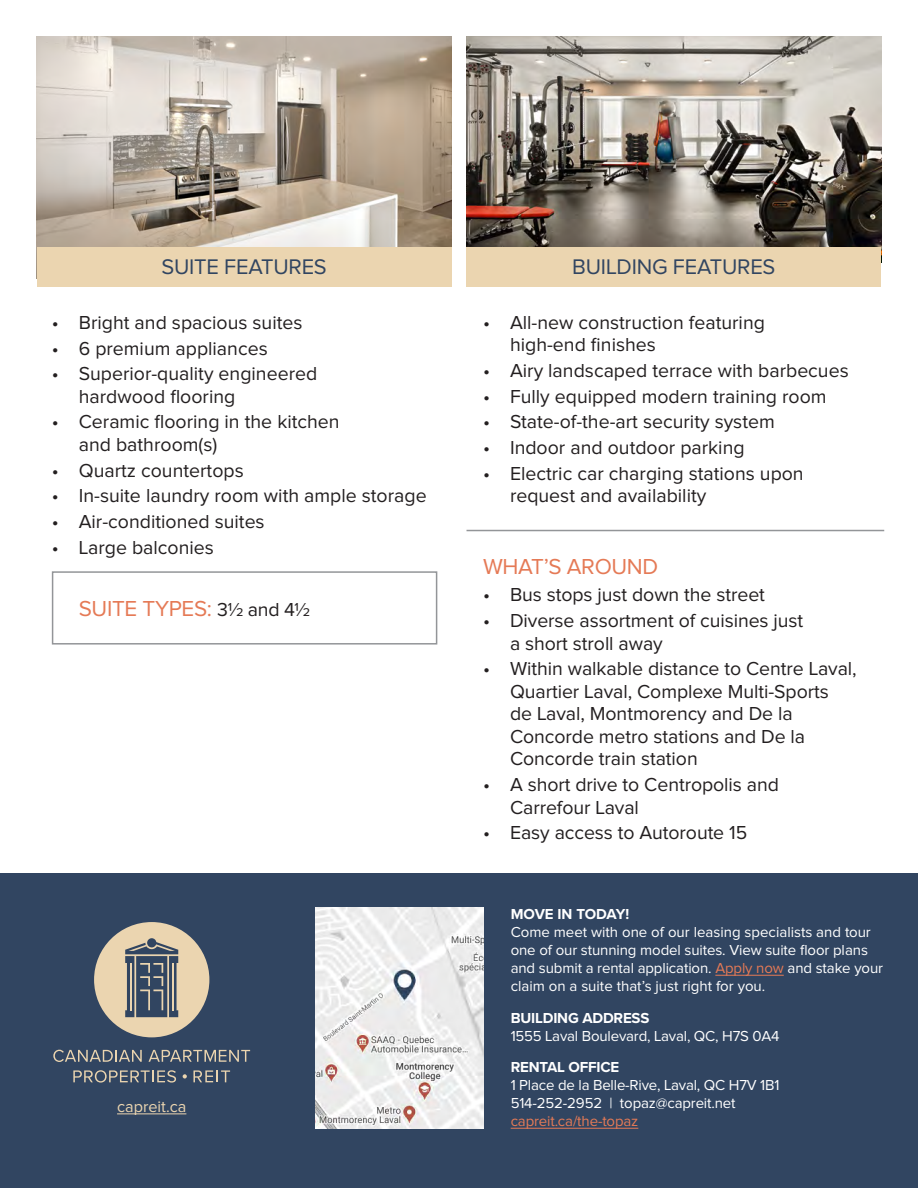
<style>
.page{position:relative;width:918px;height:1188px;background:#fff}
.page>*{position:absolute;margin:0;border:0;box-sizing:border-box;transform-origin:0 0}
.t1{font:22.5px "Proxima Nova";letter-spacing:-.015em;color:#e57a56}
.t2{font:21.9px "Proxima Nova";letter-spacing:-.01em;color:#314561}
.t3{font:19.5px/22.5px "Proxima Nova";color:#231f20}
.t4{font:16.35px "Proxima Nova";color:#ebd5b0}
.t5{font:15px/18px "Proxima Nova";letter-spacing:-.01em;color:#fff}
.t6{font:700 15px "Proxima Nova";letter-spacing:-.01em;color:#fff}
.t7{font:15px "Proxima Nova";letter-spacing:-.01em;color:#e57a56}
.s1{font-size:19.5px;color:#231f20}
.s2{color:#e57a56}
</style>
<div class="page">
<div style="left:0;top:874px;width:918px;height:314px;background:#314561"></div>
<hr style="left:715px;top:975px;width:69px;height:1px;background:#e57a56">
<hr style="left:511px;top:1128px;width:127px;height:1px;background:#e57a56">
<img style="left:467px;top:36px;width:414px;height:211px">
<div style="left:467px;top:247px;width:414px;height:40px;background:#ebd5b0"></div>
<img style="left:37px;top:36px;width:414px;height:211px">
<div style="left:37px;top:247px;width:414px;height:40px;background:#ebd5b0"></div>
<hr style="left:467px;top:530px;width:417px;height:1px;background:#939598">
<img style="left:316px;top:907px;width:167px;height:221px">
<hr style="left:117px;top:1114px;width:69px;height:1px;background:#ebd5b0">
<svg style="left:94px;top:922px;width:115px;height:115px"></svg>
<svg style="left:53px;top:1050px;width:89px;height:12px"></svg>
<svg style="left:149px;top:1050px;width:101px;height:12px"></svg>
<svg style="left:183px;top:1074px;width:4px;height:5px"></svg>
<svg style="left:73px;top:1070px;width:103px;height:13px"></svg>
<svg style="left:193px;top:1070px;width:37px;height:12px"></svg>
<div style="left:52px;top:571px;width:385px;height:74px;border:2px solid #939598"></div>
<p class="t2" style="left:161px;top:257px;width:167px">SUITE FEATURES</p>
<p class="t2" style="left:572px;top:257px;width:205px">BUILDING FEATURES</p>
<p class="t3" style="left:52px;top:312px;width:252px">• Bright and spacious suites</p>
<p class="t3" style="left:52px;top:338px;width:217px">• 6 premium appliances</p>
<p class="t3" style="left:79px;top:363px;width:240px;text-indent:-27px">• Superior-quality engineered hardwood flooring</p>
<p class="t3" style="left:79px;top:412px;width:262px;text-indent:-27px">• Ceramic flooring in the kitchen and bathroom(s)</p>
<p class="t3" style="left:52px;top:460px;width:193px">• Quartz countertops</p>
<p class="t3" style="left:52px;top:486px;width:376px">• In-suite laundry room with ample storage</p>
<p class="t3" style="left:52px;top:511px;width:214px">• Air-conditioned suites</p>
<p class="t3" style="left:52px;top:537px;width:164px">• Large balconies</p>
<p class="t1" style="left:79px;top:598px;width:233px">SUITE TYPES: <span class="s1">3½ and 4½</span></p>
<p class="t4" style="left:117px;top:1099px;width:71px">capreit.ca</p>
<p class="t3" style="left:510px;top:312px;width:256px;text-indent:-27px">• All-new construction featuring high-end finishes</p>
<p class="t3" style="left:483px;top:360px;width:367px">• Airy landscaped terrace with barbecues</p>
<p class="t3" style="left:483px;top:386px;width:345px">• Fully equipped modern training room</p>
<p class="t3" style="left:483px;top:412px;width:293px">• State-of-the-art security system</p>
<p class="t3" style="left:483px;top:437px;width:263px">• Indoor and outdoor parking</p>
<p class="t3" style="left:510px;top:463px;width:295px;text-indent:-27px">• Electric car charging stations upon request and availability</p>
<p class="t1" style="left:483px;top:556px;width:177px">WHAT’S AROUND</p>
<p class="t3" style="left:483px;top:584px;width:284px">• Bus stops just down the street</p>
<p class="t3" style="left:510px;top:610px;width:295px;text-indent:-27px">• Diverse assortment of cuisines just a short stroll away</p>
<p class="t3" style="left:510px;top:658px;width:348px;text-indent:-27px">• Within walkable distance to Centre Laval, Quartier Laval, Complexe Multi-Sports<br>de Laval, Montmorency and De la Concorde metro stations and De la Concorde train station</p>
<p class="t3" style="left:510px;top:774px;width:270px;text-indent:-27px">• A short drive to Centropolis and<br>Carrefour Laval</p>
<p class="t3" style="left:483px;top:822px;width:266px">• Easy access to Autoroute 15</p>
<p class="t6" style="left:511px;top:903px;width:120px">MOVE IN TODAY!</p>
<p class="t5" style="left:511px;top:924px;width:374px">Come meet with one of our leasing specialists and tour one of our stunning model suites. View suite floor plans and submit a rental application. <span class="s2">Apply now</span> and stake your claim on a suite that’s just right for you.</p>
<p class="t6" style="left:511px;top:1007px;width:140px">BUILDING ADDRESS</p>
<p class="t5" style="left:511px;top:1027px;width:270px">1555 Laval Boulevard, Laval, QC, H7S 0A4</p>
<p class="t6" style="left:511px;top:1056px;width:110px">RENTAL OFFICE</p>
<p class="t5" style="left:511px;top:1077px;width:270px">1 Place de la Belle-Rive, Laval, QC H7V 1B1</p>
<p class="t5" style="left:511px;top:1095px;width:226px">514-252-2952 | topaz@capreit.net</p>
<p class="t7" style="left:511px;top:1114px;width:129px">capreit.ca/the-topaz</p>
</div>
